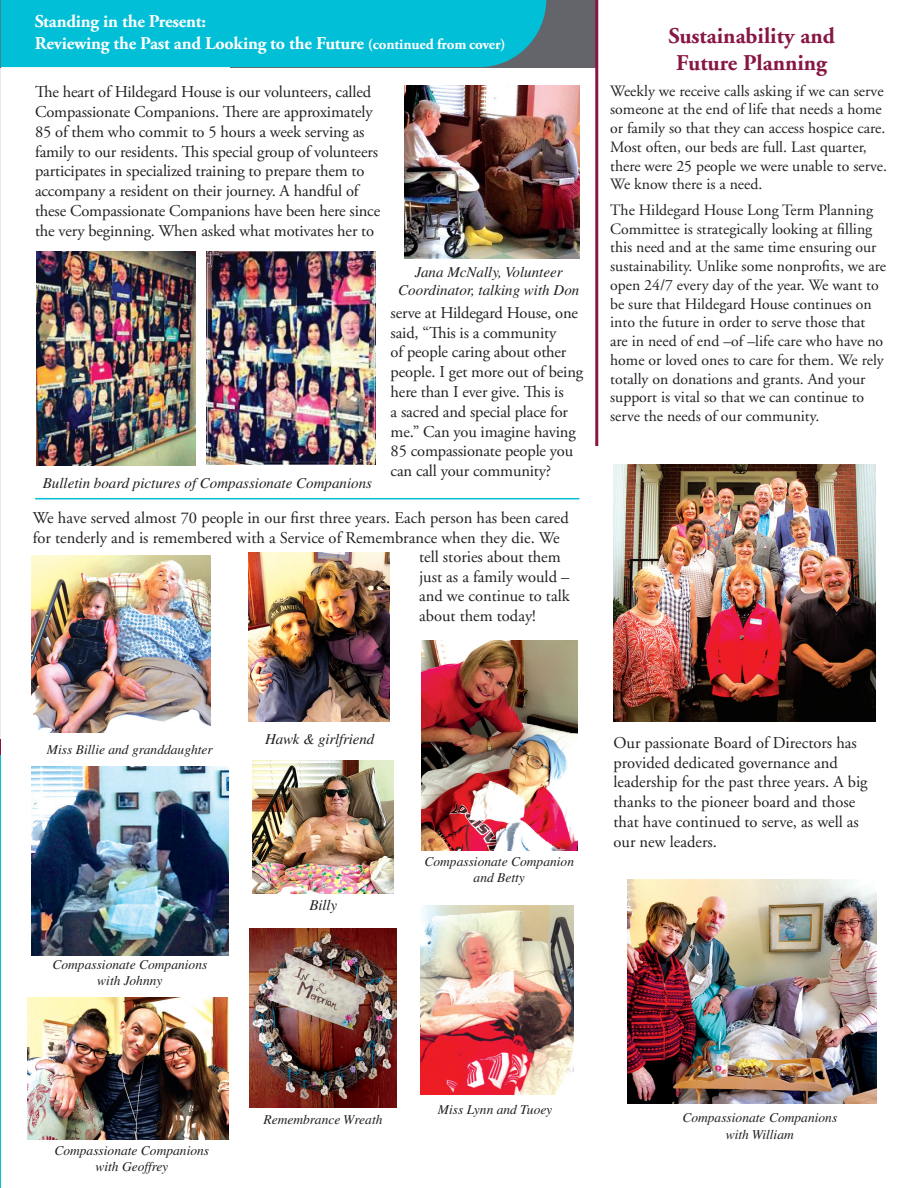
<style>
.page{position:relative;width:918px;height:1188px;background:#fff}
.page>*{position:absolute;margin:0;border:0;box-sizing:border-box;transform-origin:0 0}
.t1{font:700 22.5px/27px "Adobe Garamond";color:#871644;text-align:center}
.t2{font:700 18px/21.6px "Adobe Garamond Pro";letter-spacing:-.01em;color:#fff}
.t3{font:16.5px/19.8px "Adobe Garamond Pro";letter-spacing:-.01em;color:#231f20}
.t4{font:16.5px/19.8px "Adobe Garamond";color:#231f20}
.t5{font:15.75px/18.8px "Adobe Garamond";color:#231f20}
.t6{font:italic 15px/18px "Times LT Std";color:#231f20;text-align:center}
.t7{font:italic 13.5px/16.2px "Times LT Std";color:#231f20;text-align:center}
.s1{font-size:15px}
</style>
<div class="page">
<div style="left:231px;top:0;width:687px;height:67px;background:#63656a"></div>
<hr style="left:0;top:691px;width:1px;height:497px;background:#00bfd7">
<hr style="left:0;top:67px;width:1px;height:673px;background:#ece9eb">
<img style="left:250px;top:929px;width:147px;height:178px">
<img style="left:405px;top:85px;width:174px;height:173px">
<img style="left:37px;top:252px;width:159px;height:213px">
<img style="left:206px;top:252px;width:169px;height:213px">
<img style="left:614px;top:465px;width:262px;height:257px">
<hr style="left:35px;top:498px;width:544px;height:1px;background:#00bfd7">
<img style="left:31px;top:556px;width:180px;height:176px">
<img style="left:253px;top:761px;width:141px;height:133px">
<img style="left:248px;top:553px;width:141px;height:169px">
<img style="left:31px;top:766px;width:198px;height:190px">
<img style="left:420px;top:905px;width:153px;height:190px">
<img style="left:421px;top:641px;width:156px;height:210px">
<img style="left:627px;top:879px;width:249px;height:224px">
<img style="left:27px;top:997px;width:202px;height:143px">
<div style="left:596px;top:0;width:322px;height:417px;background:#fff"></div>
<hr style="left:595px;top:0;width:3px;height:446px;background:#871643">
<svg style="left:0;top:740px;width:1px;height:15px"></svg>
<div style="left:0;top:0;width:546px;height:67px;background:#00bfd7"></div>
<p class="t2" style="left:35px;top:11px;width:472px">Standing in the Present:<br>Reviewing the Past and Looking to the Future <span class="s1">(continued from cover)</span></p>
<p class="t3" style="left:35px;top:83px;width:347px">The heart of Hildegard House is our volunteers, called Compassionate Companions. There are approximately 85 of them who commit to 5 hours a week serving as family to our residents. This special group of volunteers participates in specialized training to prepare them to accompany a resident on their journey. A handful of these Compassionate Companions have been here since the very beginning. When asked what motivates her to</p>
<p class="t6" style="left:398px;top:263px;width:183px">Jana McNally, Volunteer<br>Coordinator, talking with Don</p>
<p class="t3" style="left:391px;top:303px;width:194px">serve at Hildegard House, one said, “This is a community<br>of people caring about other people. I get more out of being here than I ever give. This is<br>a sacred and special place for me.” Can you imagine having<br>85 compassionate people you can call your community?</p>
<p class="t6" style="left:43px;top:474px;width:331px">Bulletin board pictures of Compassionate Companions</p>
<p class="t4" style="left:33px;top:508px;width:538px">We have served almost 70 people in our first three years. Each person has been cared for tenderly and is remembered with a Service of Remembrance when they die. We</p>
<p class="t4" style="left:419px;top:547px;width:152px">tell stories about them just as a family would – and we continue to talk about them today!</p>
<p class="t1" style="left:668px;top:23px;width:168px">Sustainability and<br>Future Planning</p>
<p class="t5" style="left:610px;top:82px;width:278px">Weekly we receive calls asking if we can serve someone at the end of life that needs a home or family so that they can access hospice care.<br>Most often, our beds are full. Last quarter, there were 25 people we were unable to serve.<br>We know there is a need.</p>
<p class="t5" style="left:610px;top:201px;width:277px">The Hildegard House Long Term Planning Committee is strategically looking at filling this need and at the same time ensuring our sustainability. Unlike some nonprofits, we are open 24/7 every day of the year. We want to be sure that Hildegard House continues on into the future in order to serve those that are in need of end –of –life care who have no home or loved ones to care for them. We rely totally on donations and grants. And your support is vital so that we can continue to serve the needs of our community.</p>
<p class="t7" style="left:47px;top:742px;width:167px">Miss Billie and granddaughter</p>
<p class="t7" style="left:52px;top:957px;width:156px">Compassionate Companions with Johnny</p>
<p class="t6" style="left:265px;top:730px;width:111px">Hawk &amp; girlfriend</p>
<p class="t6" style="left:309px;top:896px;width:29px">Billy</p>
<p class="t7" style="left:424px;top:854px;width:151px">Compassionate Companion and Betty</p>
<p class="t4" style="left:614px;top:733px;width:256px">Our passionate Board of Directors has provided dedicated governance and leadership for the past three years. A big thanks to the pioneer board and those that have continued to serve, as well as our new leaders.</p>
<p class="t7" style="left:54px;top:1142px;width:156px">Compassionate Companions with Geoffrey</p>
<p class="t7" style="left:263px;top:1111px;width:121px">Remembrance Wreath</p>
<p class="t7" style="left:438px;top:1102px;width:116px">Miss Lynn and Tuoey</p>
<p class="t7" style="left:682px;top:1110px;width:156px">Compassionate Companions with William</p>
</div>
